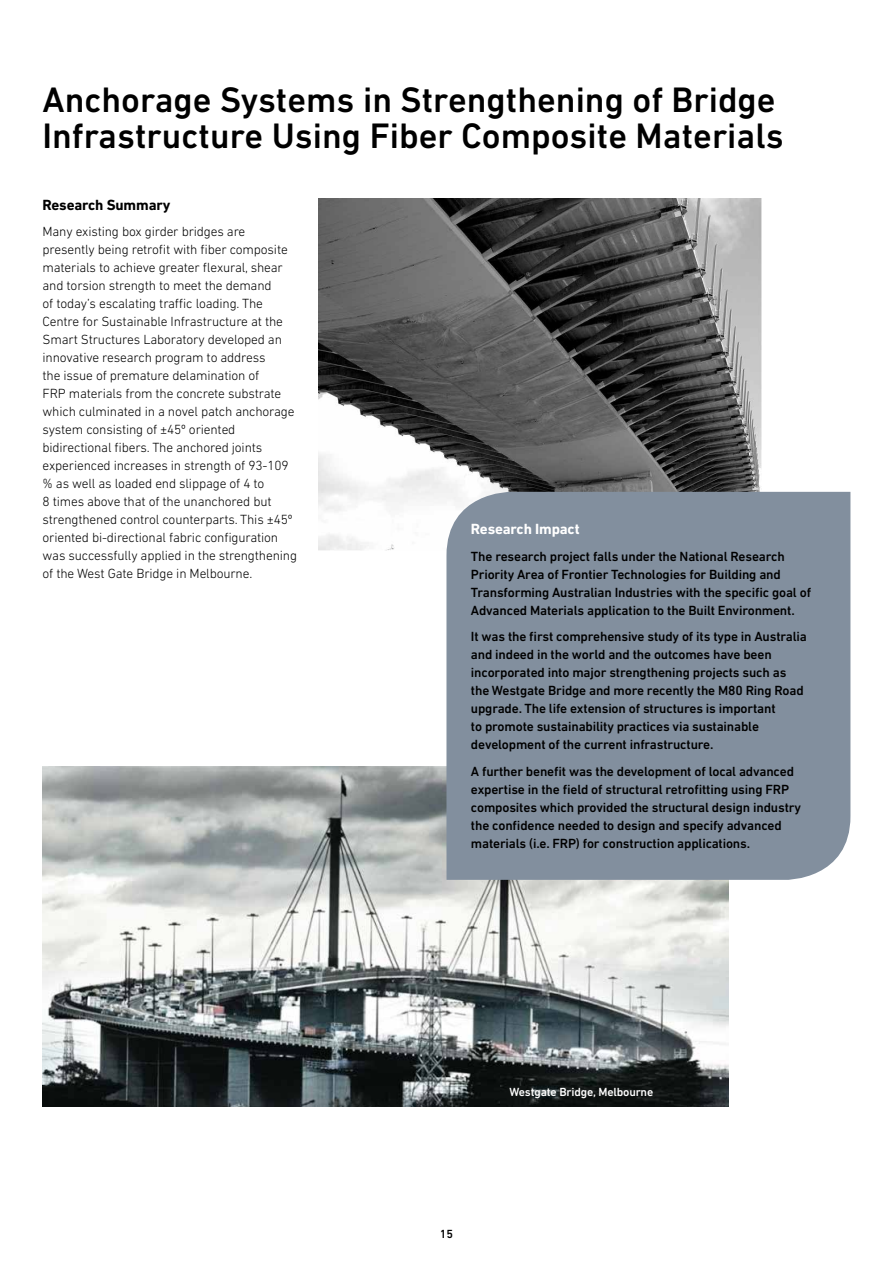
<style>
.page{position:relative;width:893px;height:1263px;background:#fff}
.page>*{position:absolute;margin:0;border:0;box-sizing:border-box;transform-origin:0 0}
.t1{font:500 36px/36px "DIN Next LT Pro";color:#000}
.t2{font:700 15px "DIN Next LT Pro";letter-spacing:-.01em;color:#000}
.t3{font:700 15px "DIN Next LT Pro";letter-spacing:-.01em;color:#fff}
.t4{font:500 13.5px/18px "DIN Next LT Pro";letter-spacing:-.01em;color:#000}
.t5{font:300 13.5px/18px "DIN Next LT Pro";letter-spacing:-.01em;color:#000}
.t6{font:500 12px "DIN Next LT Pro";letter-spacing:-.01em;color:#fff}
.t7{font:500 12px "DIN Next LT Pro";color:#000}
</style>
<div class="page">
<img style="left:43px;top:766px;width:685px;height:341px">
<img style="left:319px;top:199px;width:442px;height:351px">
<div style="left:446px;top:492px;width:404px;height:388px;background:#828f9e"></div>
<h1 class="t1" style="left:43px;top:82px;width:743px">Anchorage Systems in Strengthening of Bridge<br>Infrastructure Using Fiber Composite Materials</h1>
<p class="t2" style="left:43px;top:196px;width:129px">Research Summary</p>
<p class="t5" style="left:43px;top:223px;width:256px">Many existing box girder bridges are presently being retrofit with fiber composite materials to achieve greater flexural, shear and torsion strength to meet the demand<br>of today’s escalating traffic loading. The Centre for Sustainable Infrastructure at the Smart Structures Laboratory developed an innovative research program to address<br>the issue of premature delamination of<br>FRP materials from the concrete substrate which culminated in a novel patch anchorage system consisting of ±45º oriented bidirectional fibers. The anchored joints experienced increases in strength of 93-109 % as well as loaded end slippage of 4 to<br>8 times above that of the unanchored but strengthened control counterparts. This ±45º oriented bi-directional fabric configuration was successfully applied in the strengthening of the West Gate Bridge in Melbourne.</p>
<p class="t3" style="left:471px;top:520px;width:110px">Research Impact</p>
<p class="t4" style="left:471px;top:547px;width:342px">The research project falls under the National Research Priority Area of Frontier Technologies for Building and Transforming Australian Industries with the specific goal of Advanced Materials application to the Built Environment.</p>
<p class="t4" style="left:471px;top:628px;width:337px">It was the first comprehensive study of its type in Australia and indeed in the world and the outcomes have been incorporated into major strengthening projects such as the Westgate Bridge and more recently the M80 Ring Road upgrade. The life extension of structures is important<br>to promote sustainability practices via sustainable development of the current infrastructure.</p>
<p class="t4" style="left:471px;top:762px;width:331px">A further benefit was the development of local advanced expertise in the field of structural retrofitting using FRP composites which provided the structural design industry the confidence needed to design and specify advanced materials (i.e. FRP) for construction applications.</p>
<p class="t7" style="left:440px;top:1227px;width:15px">15</p>
<p class="t6" style="left:509px;top:1085px;width:145px">Westgate Bridge, Melbourne</p>
</div>
